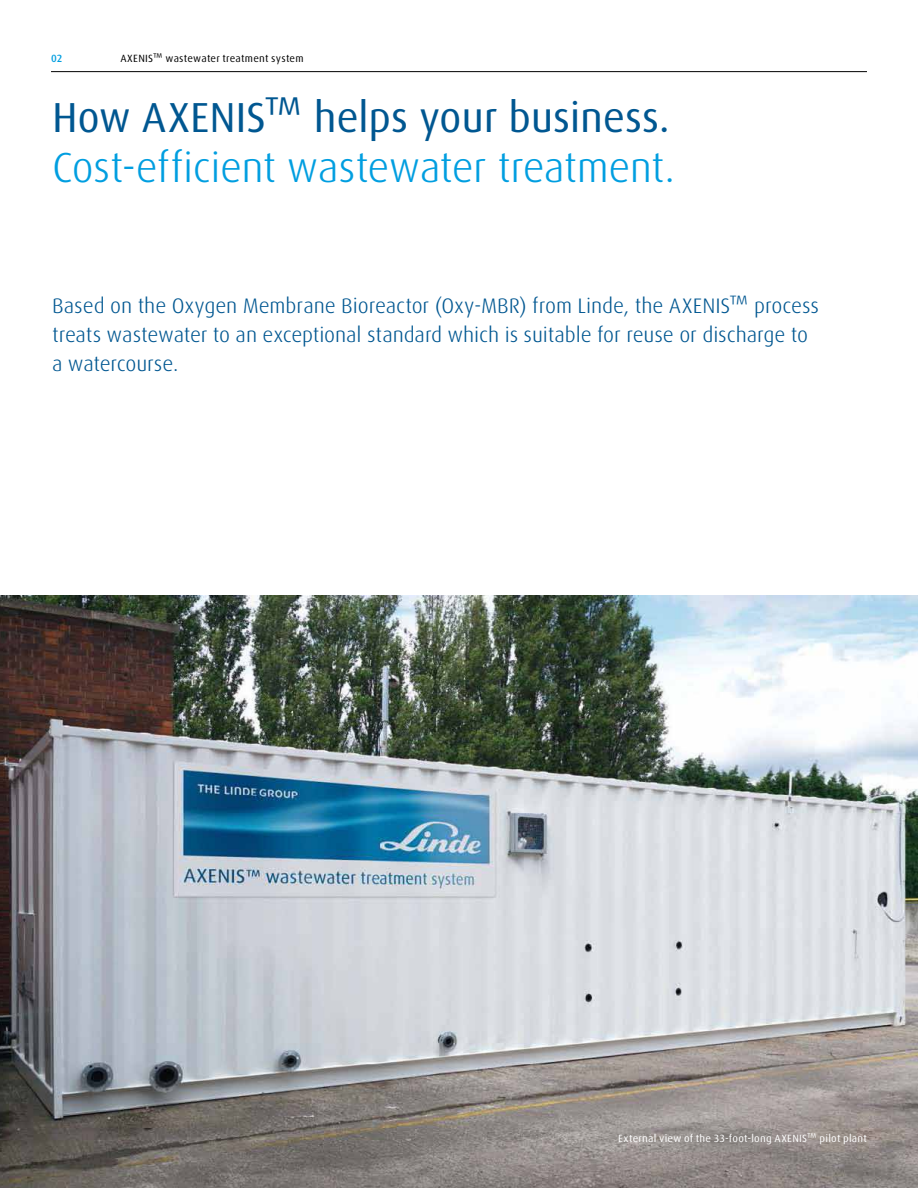
<style>
.page{position:relative;width:918px;height:1188px;background:#fff}
.page>*{position:absolute;margin:0;border:0;box-sizing:border-box;transform-origin:0 0}
.t1{font:300 42px "Linde Dax Global";letter-spacing:-.015em;color:#009ee0}
.t2{font:42px "Linde Dax Global";letter-spacing:-.01em;color:#005791}
.t3{font:300 21px/29.4px "Linde Dax Global";letter-spacing:-.005em;color:#005791}
.t4{font:10.5px "Linde Dax Global";letter-spacing:.02em;color:#fff}
.t5{font:10.5px "Linde Dax Global";letter-spacing:.02em;color:#000}
.t6{font:500 10.5px "Linde Dax Global";color:#009ee0}
</style>
<div class="page">
<img style="left:0;top:595px;width:918px;height:593px">
<hr style="left:51px;top:71px;width:816px;height:1px;background:#000">
<p class="t6" style="left:51px;top:52px;width:13px">02</p>
<p class="t5" style="left:120px;top:52px;width:185px">AXENIS™ wastewater treatment system</p>
<h1 class="t2" style="left:52px;top:93px;width:619px">How AXENIS™ helps your business.</h1>
<h1 class="t1" style="left:52px;top:143px;width:624px">Cost-efficient wastewater treatment.</h1>
<p class="t3" style="left:52px;top:291px;width:769px">Based on the Oxygen Membrane Bioreactor (Oxy-MBR) from Linde, the AXENIS™ process treats wastewater to an exceptional standard which is suitable for reuse or discharge to a watercourse.</p>
<p class="t4" style="left:618px;top:1133px;width:250px">External view of the 33-foot-long AXENIS™ pilot plant</p>
</div>
